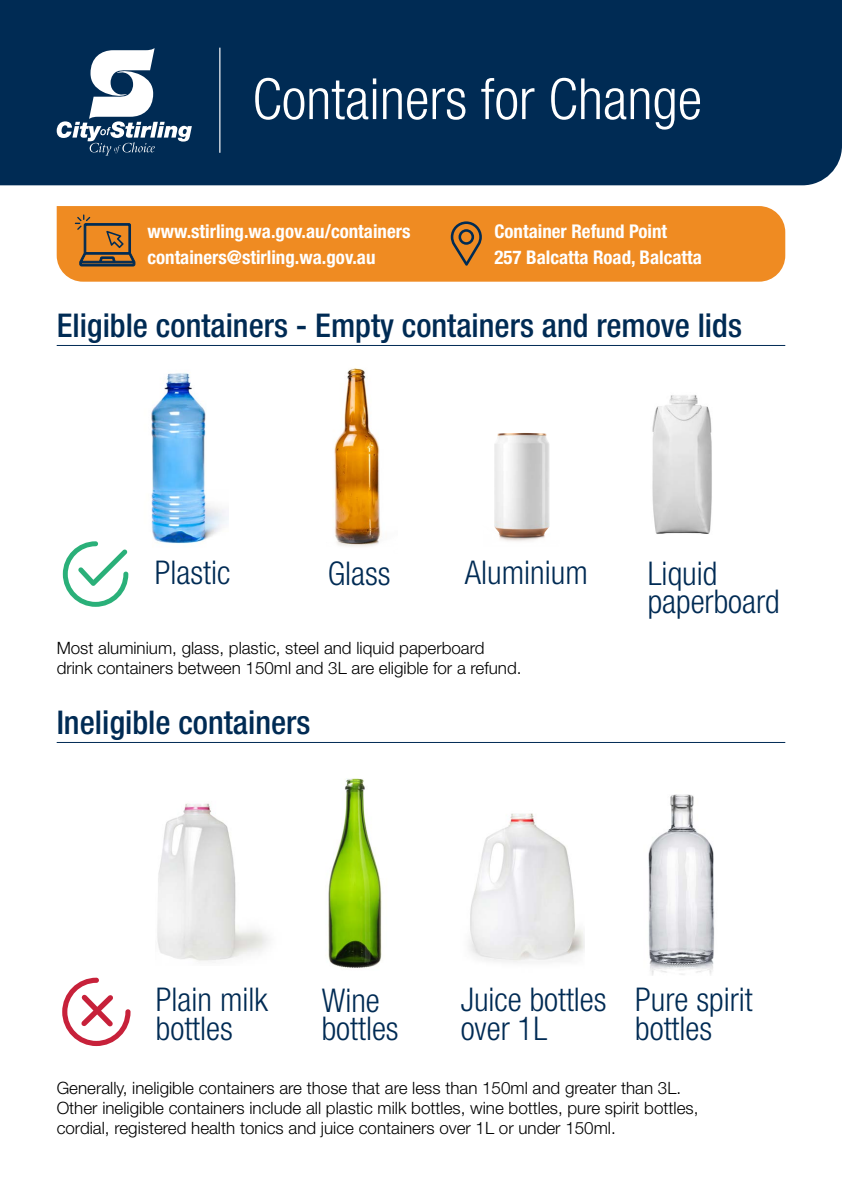
<style>
.page{position:relative;width:842px;height:1191px;background:#fff}
.page>*{position:absolute;margin:0;border:0;box-sizing:border-box;transform-origin:0 0}
.t1{font:300 condensed 56.9px "Helvetica Neue LT Std";color:#fff}
.t2{font:300 condensed 32.7px/28.4px "Helvetica Neue LT Std";color:#002b54}
.t3{font:500 condensed 32.7px "Helvetica Neue LT Std";color:#002b54}
.t4{font:700 condensed 18.9px/26px "Helvetica Neue LT Std";color:#fff}
.t5{font:300 17px/20px "Helvetica Neue LT Std";color:#000}
</style>
<div class="page">
<div style="left:0;top:0;width:842px;height:185px;background:#002b54"></div>
<svg style="left:57px;top:48px;width:135px;height:108px"></svg>
<hr style="left:219px;top:48px;width:1px;height:105px;background:#fff">
<img style="left:652px;top:395px;width:60px;height:139px">
<img style="left:151px;top:373px;width:77px;height:171px">
<img style="left:494px;top:433px;width:56px;height:108px">
<div style="left:57px;top:206px;width:728px;height:76px;background:#ef8b22"></div>
<svg style="left:451px;top:221px;width:31px;height:45px"></svg>
<svg style="left:75px;top:214px;width:60px;height:52px;background:#ad702f"></svg>
<svg style="left:63px;top:541px;width:65px;height:66px"></svg>
<hr style="left:57px;top:345px;width:728px;height:1px;background:#002b54">
<hr style="left:57px;top:742px;width:728px;height:1px;background:#002b54">
<img style="left:648px;top:794px;width:66px;height:181px">
<img style="left:157px;top:803px;width:112px;height:158px">
<img style="left:328px;top:778px;width:54px;height:190px">
<img style="left:334px;top:368px;width:48px;height:179px">
<svg style="left:62px;top:977px;width:69px;height:69px"></svg>
<img style="left:469px;top:813px;width:115px;height:150px">
<h1 class="t1" style="left:252px;top:66px;width:451px">Containers for Change</h1>
<p class="t4" style="left:147px;top:218px;width:265px">www.stirling.wa.gov.au/containers containers@stirling.wa.gov.au</p>
<p class="t4" style="left:494px;top:218px;width:209px">Container Refund Point<br>257 Balcatta Road, Balcatta</p>
<h2 class="t3" style="left:57px;top:305px;width:687px">Eligible containers - Empty containers and remove lids</h2>
<h2 class="t2" style="left:155px;top:558px;width:77px">Plastic</h2>
<h2 class="t2" style="left:328px;top:559px;width:64px">Glass</h2>
<h2 class="t2" style="left:465px;top:558px;width:124px">Aluminium</h2>
<h2 class="t2" style="left:648px;top:559px;width:134px">Liquid paperboard</h2>
<p class="t5" style="left:57px;top:638px;width:466px">Most aluminium, glass, plastic, steel and liquid paperboard drink containers between 150ml and 3L are eligible for a refund.</p>
<h2 class="t3" style="left:57px;top:702px;width:255px">Ineligible containers</h2>
<h2 class="t2" style="left:156px;top:985px;width:113px">Plain milk bottles</h2>
<h2 class="t2" style="left:461px;top:985px;width:147px">Juice bottles over 1L</h2>
<h2 class="t2" style="left:635px;top:985px;width:119px">Pure spirit bottles</h2>
<h2 class="t2" style="left:322px;top:985px;width:78px">Wine bottles</h2>
<p class="t5" style="left:57px;top:1077px;width:643px">Generally, ineligible containers are those that are less than 150ml and greater than 3L.<br>Other ineligible containers include all plastic milk bottles, wine bottles, pure spirit bottles, cordial, registered health tonics and juice containers over 1L or under 150ml.</p>
</div>
